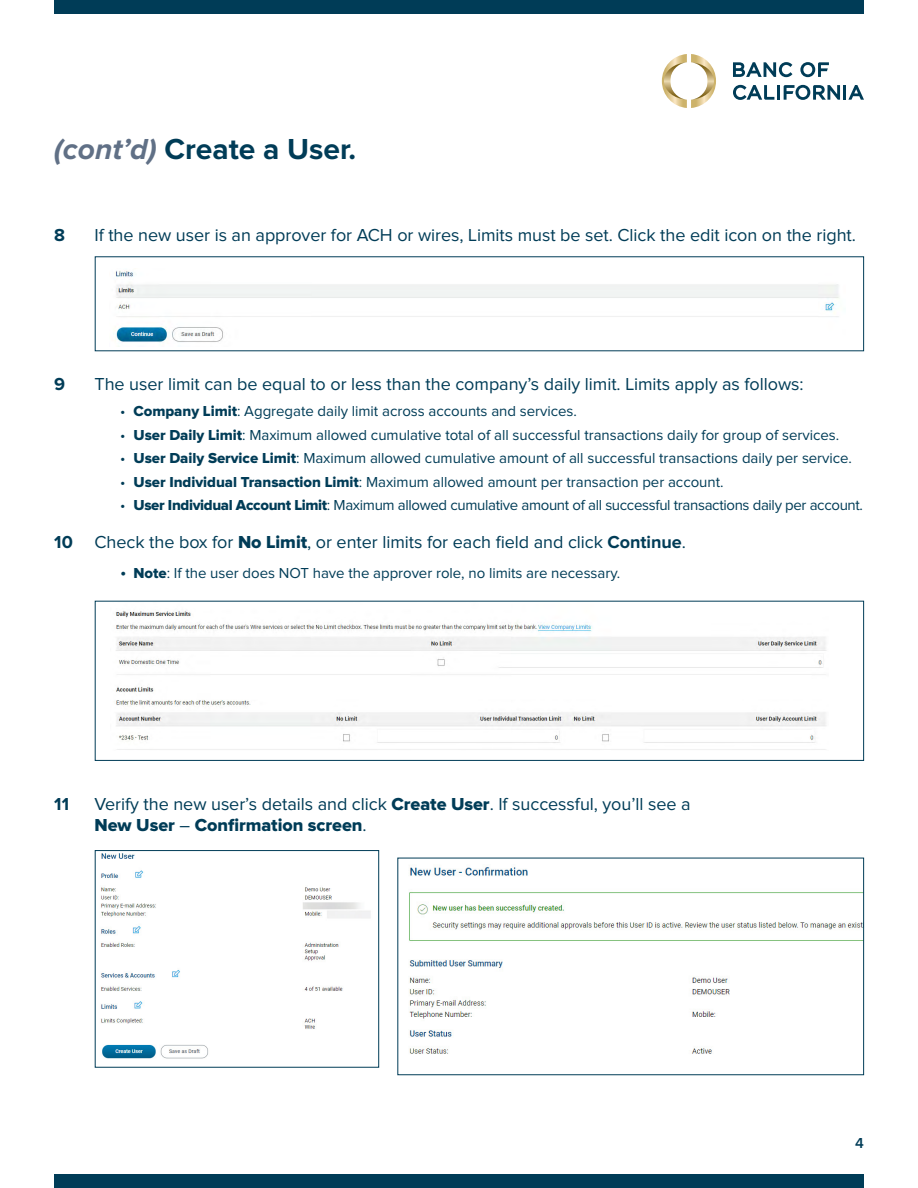
<style>
.page{position:relative;width:918px;height:1188px;background:#fff}
.page>*{position:absolute;margin:0;border:0;box-sizing:border-box;transform-origin:0 0}
.t1{font:700 30px "Proxima Nova";color:#003c57}
.t2{font:18px/21.6px "Proxima Nova";letter-spacing:-.005em;color:#003c57}
.t3{font:700 18px "Proxima Nova";color:#003c57}
.t4{font:15px "Proxima Nova";letter-spacing:-.005em;color:#003c57}
.t5{font:15px "Proxima Nova";letter-spacing:-.025em;color:#003c57}
.t6{font:600 15px "Proxima Nova";color:#003c57}
.s1{font-style:italic;color:#607086}
.s2{font-family:"Proxima Nova Extrabld"}
.s3{font-weight:700}
.s4{font-size:18px}
</style>
<div class="page">
<div style="left:54px;top:0;width:810px;height:14px;background:#003c57"></div>
<div style="left:54px;top:1174px;width:810px;height:14px;background:#003c57"></div>
<svg style="left:662px;top:54px;width:54px;height:54px"></svg>
<svg style="left:733px;top:62px;width:131px;height:38px"></svg>
<img style="left:114px;top:611px;width:713px;height:139px">
<div style="left:95px;top:601px;width:769px;height:160px;border:1px solid #003c57"></div>
<img style="left:115px;top:270px;width:724px;height:73px">
<img style="left:409px;top:867px;width:453px;height:187px">
<img style="left:101px;top:853px;width:270px;height:206px">
<div style="left:95px;top:850px;width:284px;height:218px;border:1px solid #003c57"></div>
<p class="t1" style="left:54px;top:135px;width:304px"><span class="s1">(cont’d)</span> Create a User.</p>
<p class="t3" style="left:54px;top:227px;width:12px">8</p>
<p class="t2" style="left:94px;top:225px;width:763px">If the new user is an approver for ACH or wires, Limits must be set. Click the edit icon on the right.</p>
<p class="t3" style="left:54px;top:376px;width:12px">9</p>
<p class="t2" style="left:94px;top:374px;width:711px">The user limit can be equal to or less than the company’s daily limit. Limits apply as follows:</p>
<p class="t4" style="left:120px;top:404px;width:458px">• <span class="s2">Company Limit</span>: Aggregate daily limit across accounts and services.</p>
<p class="t4" style="left:120px;top:428px;width:721px">• <span class="s2">User Daily Limit</span>: Maximum allowed cumulative total of all successful transactions daily for group of services.</p>
<p class="t4" style="left:120px;top:451px;width:734px">• <span class="s2">User Daily Service Limit</span>: Maximum allowed cumulative amount of all successful transactions daily per service.</p>
<p class="t4" style="left:120px;top:475px;width:605px">• <span class="s2">User Individual Transaction Limit</span>: Maximum allowed amount per transaction per account.</p>
<p class="t5" style="left:120px;top:498px;width:745px">• <span class="s2">User Individual Account Limit</span>: Maximum allowed cumulative amount of all successful transactions daily per account.</p>
<p class="t2" style="left:54px;top:532px;width:633px"><span class="s3">10</span> Check the box for <span class="s2">No Limit</span>, or enter limits for each field and click <span class="s3">Continue</span>.</p>
<p class="t4" style="left:120px;top:567px;width:502px"><span class="s4">•</span> <span class="s2">Note</span>: If the user does NOT have the approver role, no limits are necessary.</p>
<p class="t3" style="left:54px;top:796px;width:17px">11</p>
<p class="t2" style="left:94px;top:794px;width:598px">Verify the new user’s details and click <span class="s2">Create User</span>. If successful, you’ll see a<br><span class="s2">New User</span> – <span class="s2">Confirmation screen</span>.</p>
<p class="t6" style="left:855px;top:1136px;width:10px">4</p>
</div>
